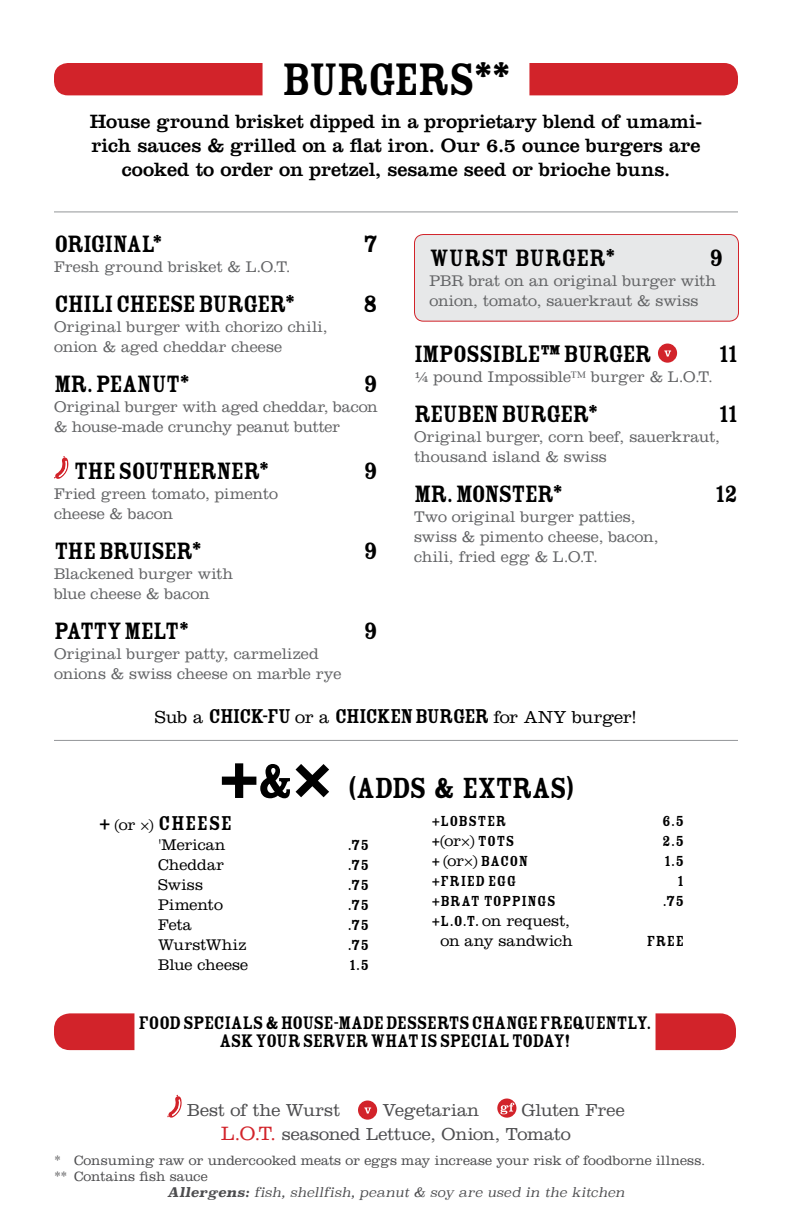
<style>
.page{position:relative;width:792px;height:1224px;background:#fff}
.page>*{position:absolute;margin:0;border:0;box-sizing:border-box;transform-origin:0 0}
.t1{font:700 74px "Clarendon LT Std";color:#000}
.t2{font:50px "Rosewood Std Fill";letter-spacing:-.045em;color:#000}
.t3{font:32px "Rosewood Std Fill";letter-spacing:-.04em;color:#000}
.t4{font:26px "Rosewood Std Fill";letter-spacing:-.04em;color:#000}
.t5{font:26px "Rosewood Std Fill";letter-spacing:-.015em;color:#000}
.t6{font:22px "Rosewood Std Fill";letter-spacing:-.045em;color:#000}
.t7{font:20px/24px "Clarendon LT Std";color:#000;text-align:center}
.t8{font:20px/18px "Rosewood Std Fill";letter-spacing:-.03em;color:#000;text-align:center}
.t9{font:300 18px/24px "Clarendon LT Std";color:#4d4d4f}
.t10{font:300 16px/20px "Clarendon LT Std";color:#636466}
.t11{font:16px "Rosewood Std Fill";letter-spacing:.025em;color:#000}
.t12{font:300 16px/20px "Clarendon LT Std";color:#000;text-align:center}
.t13{font:300 14px/16px "Clarendon LT Std";letter-spacing:.005em;color:#4d4d4f}
.t14{font:italic 300 13px "Superclarendon";letter-spacing:.01em;color:#4d4d4f}
.s1{font-family:"Clarendon LT Std";font-weight:300;font-size:18px}
.s2{font-family:"Rosewood Std Fill";font-weight:400;font-size:54px}
.s3{font-family:"Clarendon LT Std";font-weight:300;font-size:16px}
.s4{font-family:"Clarendon LT Std";font-weight:300}
.s5{font-family:"Rosewood Std Fill";font-weight:400}
.s6{font-size:20px;color:#d2232a}
.s7{font-weight:700}
</style>
<div class="page">
<svg style="left:167px;top:1095px;width:15px;height:23px"></svg>
<div style="left:358px;top:1101px;width:19px;height:19px;background:#d2232a;border-radius:50%"></div>
<svg style="left:364px;top:1107px;width:7px;height:7px"></svg>
<svg style="left:497px;top:1099px;width:19px;height:19px"></svg>
<svg style="left:500px;top:1103px;width:14px;height:11px"></svg>
<hr style="left:54px;top:211px;width:684px;height:1px;background:#939598">
<div style="left:54px;top:63px;width:684px;height:32px;background:#d2232a;border-radius:14px"></div>
<div style="left:263px;top:50px;width:266px;height:60px;background:#fff"></div>
<svg style="left:54px;top:456px;width:14px;height:23px"></svg>
<div style="left:414px;top:235px;width:324px;height:86px;background:#e7e8e9;border-radius:9px"></div>
<div style="left:414px;top:234px;width:325px;height:88px;border:1px solid #d2232a;border-radius:9px"></div>
<div style="left:658px;top:344px;width:19px;height:19px;background:#d2232a;border-radius:50%"></div>
<svg style="left:664px;top:350px;width:7px;height:7px"></svg>
<hr style="left:54px;top:740px;width:684px;height:1px;background:#939598">
<div style="left:54px;top:1013px;width:682px;height:37px;background:#d2232a;border-radius:16px"></div>
<div style="left:134px;top:1005px;width:522px;height:60px;background:#fff"></div>
<h2 class="t2" style="left:282px;top:53px;width:230px">BURGERS**</h2>
<p class="t7" style="left:90px;top:110px;width:614px">House ground brisket dipped in a proprietary blend of umami&shy;rich sauces &amp; grilled on a flat iron. Our 6.5 ounce burgers are cooked to order on pretzel, sesame seed or brioche buns.</p>
<h3 class="t4" style="left:54px;top:230px;width:110px">ORIGINAL*</h3>
<h3 class="t4" style="left:364px;top:230px;width:16px">7</h3>
<p class="t10" style="left:54px;top:257px;width:238px">Fresh ground brisket &amp; L.O.T.</p>
<h3 class="t4" style="left:54px;top:290px;width:242px">CHILI CHEESE BURGER*</h3>
<h3 class="t4" style="left:363px;top:290px;width:17px">8</h3>
<p class="t10" style="left:54px;top:317px;width:275px">Original burger with chorizo chili, onion &amp; aged cheddar cheese</p>
<h3 class="t4" style="left:54px;top:370px;width:137px">MR. PEANUT*</h3>
<h3 class="t4" style="left:363px;top:370px;width:16px">9</h3>
<p class="t10" style="left:54px;top:397px;width:325px">Original burger with aged cheddar, bacon &amp; house-made crunchy peanut butter</p>
<h3 class="t4" style="left:74px;top:457px;width:196px">THE SOUTHERNER*</h3>
<h3 class="t4" style="left:363px;top:457px;width:16px">9</h3>
<p class="t10" style="left:54px;top:484px;width:226px">Fried green tomato, pimento cheese &amp; bacon</p>
<h3 class="t4" style="left:54px;top:537px;width:149px">THE BRUISER*</h3>
<h3 class="t4" style="left:363px;top:537px;width:16px">9</h3>
<p class="t10" style="left:54px;top:564px;width:181px">Blackened burger with blue cheese &amp; bacon</p>
<h3 class="t4" style="left:54px;top:617px;width:136px">PATTY MELT*</h3>
<h3 class="t4" style="left:363px;top:617px;width:16px">9</h3>
<p class="t10" style="left:54px;top:644px;width:289px">Original burger patty, carmelized onions &amp; swiss cheese on marble rye</p>
<h3 class="t5" style="left:429px;top:244px;width:187px">WURST BURGER*</h3>
<h3 class="t4" style="left:709px;top:244px;width:16px">9</h3>
<p class="t10" style="left:429px;top:271px;width:288px">PBR brat on an original burger with onion, tomato, sauerkraut &amp; swiss</p>
<h3 class="t4" style="left:414px;top:339px;width:239px">IMPOSSIBLE™ BURGER</h3>
<h3 class="t4" style="left:719px;top:339px;width:21px">11</h3>
<p class="t10" style="left:414px;top:366px;width:300px">¼ pound Impossible™ burger &amp; L.O.T.</p>
<h3 class="t4" style="left:414px;top:399px;width:185px">REUBEN BURGER*</h3>
<h3 class="t4" style="left:719px;top:399px;width:21px">11</h3>
<p class="t10" style="left:414px;top:426px;width:308px">Original burger, corn beef, sauerkraut, thousand island &amp; swiss</p>
<h3 class="t4" style="left:414px;top:479px;width:150px">MR. MONSTER*</h3>
<h3 class="t4" style="left:715px;top:479px;width:24px">12</h3>
<p class="t10" style="left:414px;top:506px;width:246px">Two original burger patties, swiss &amp; pimento cheese, bacon, chili, fried egg &amp; L.O.T.</p>
<h3 class="t6" style="left:155px;top:704px;width:484px"><span class="s1">Sub a</span> CHICK-FU <span class="s1">or a</span> CHICKEN BURGER <span class="s1">for ANY burger!</span></h3>
<h1 class="t1" style="left:217px;top:728px;width:119px">+<span class="s2">&amp;</span>×</h1>
<h3 class="t3" style="left:348px;top:771px;width:229px">(ADDS &amp; EXTRAS)</h3>
<h3 class="t6" style="left:99px;top:811px;width:135px">+ <span class="s3">(or ×)</span> CHEESE</h3>
<p class="t12" style="left:158px;top:835px;width:69px">'Merican</p>
<p class="t11" style="left:348px;top:837px;width:23px">.75</p>
<p class="t12" style="left:158px;top:855px;width:68px">Cheddar</p>
<p class="t11" style="left:348px;top:857px;width:23px">.75</p>
<p class="t12" style="left:158px;top:875px;width:46px">Swiss</p>
<p class="t11" style="left:348px;top:877px;width:23px">.75</p>
<p class="t12" style="left:158px;top:895px;width:66px">Pimento</p>
<p class="t11" style="left:348px;top:897px;width:23px">.75</p>
<p class="t12" style="left:158px;top:915px;width:35px">Feta</p>
<p class="t11" style="left:348px;top:917px;width:23px">.75</p>
<p class="t12" style="left:158px;top:935px;width:90px">WurstWhiz</p>
<p class="t11" style="left:348px;top:937px;width:23px">.75</p>
<p class="t12" style="left:158px;top:955px;width:92px">Blue cheese</p>
<p class="t11" style="left:349px;top:957px;width:21px">1.5</p>
<p class="t11" style="left:432px;top:813px;width:76px">+LOBSTER</p>
<p class="t11" style="left:662px;top:813px;width:23px">6.5</p>
<p class="t11" style="left:432px;top:833px;width:84px">+<span class="s4">(or×)</span> TOTS</p>
<p class="t11" style="left:662px;top:833px;width:23px">2.5</p>
<p class="t11" style="left:432px;top:853px;width:98px">+ <span class="s4">(or×)</span> BACON</p>
<p class="t11" style="left:664px;top:853px;width:21px">1.5</p>
<p class="t11" style="left:432px;top:873px;width:86px">+FRIED EGG</p>
<p class="t11" style="left:678px;top:873px;width:8px">1</p>
<p class="t11" style="left:432px;top:893px;width:125px">+BRAT TOPPINGS</p>
<p class="t11" style="left:663px;top:893px;width:23px">.75</p>
<p class="t12" style="left:432px;top:911px;width:142px"><span class="s5">+L.O.T.</span> on request, on any sandwich</p>
<p class="t11" style="left:647px;top:933px;width:39px">FREE</p>
<p class="t8" style="left:139px;top:1014px;width:514px">FOOD SPECIALS &amp; HOUSE-MADE DESSERTS CHANGE FREQUENTLY.<br>ASK YOUR SERVER WHAT IS SPECIAL TODAY!</p>
<p class="t9" style="left:221px;top:1098px;width:405px;text-indent:301px">Gluten Free<br><span class="s6">L.O.T.</span> seasoned Lettuce, Onion, Tomato</p>
<p class="t13" style="left:54px;top:1152px;width:653px">* Consuming raw or undercooked meats or eggs may increase your risk of foodborne illness. ** Contains fish sauce</p>
<p class="t14" style="left:167px;top:1184px;width:459px"><span class="s7">Allergens:</span> fish, shellfish, peanut &amp; soy are used in the kitchen</p>
<p class="t9" style="left:187px;top:1098px;width:154px">Best of the Wurst</p>
<p class="t9" style="left:383px;top:1098px;width:98px">Vegetarian</p>
</div>
